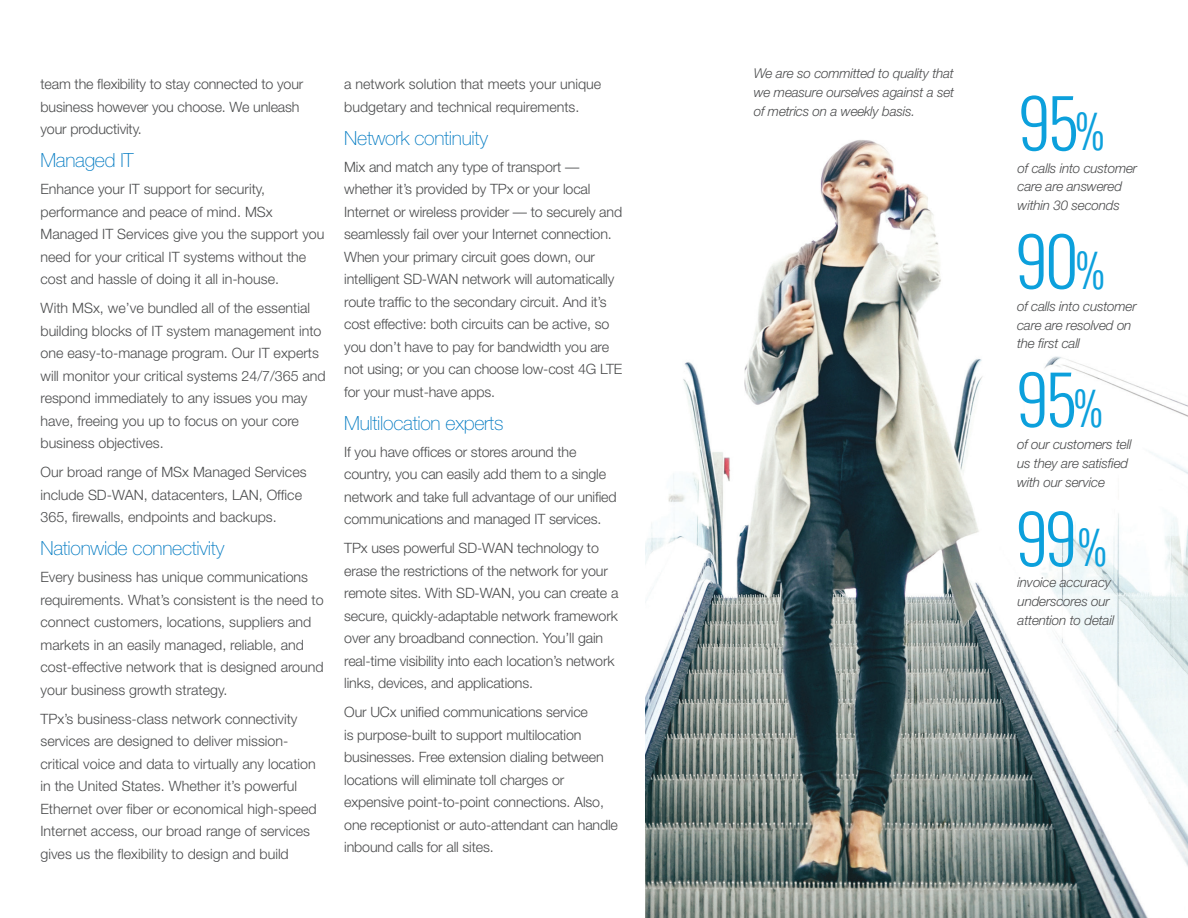
<style>
.page{position:relative;width:1188px;height:918px;background:#fff}
.page>*{position:absolute;margin:0;border:0;box-sizing:border-box;transform-origin:0 0}
.t1{font:300 64.5px/138.6px "Oswald";letter-spacing:-.03em;color:#0ca0dc;text-align:justify}
.t2{font:100 19.5px "Helvetica Neue";letter-spacing:-.015em;color:#007ac2}
.t3{font:300 14.25px/22.5px "Helvetica Neue";letter-spacing:-.01em;color:#4b4c4d}
.t4{font:italic 300 13.5px/18.8px "Helvetica Neue";letter-spacing:-.015em;color:#4b4c4d}
.s1{font-size:45px}
</style>
<div class="page">
<img style="left:646px;top:140px;width:542px;height:778px">
<p class="t3" style="left:40px;top:72px;width:264px">team the flexibility to stay connected to your business however you choose. We unleash your productivity.</p>
<h2 class="t2" style="left:40px;top:149px;width:95px">Managed IT</h2>
<p class="t3" style="left:40px;top:177px;width:286px">Enhance your IT support for security, performance and peace of mind. MSx Managed IT Services give you the support you need for your critical IT systems without the cost and hassle of doing it all in-house.</p>
<p class="t3" style="left:40px;top:296px;width:287px">With MSx, we’ve bundled all of the essential building blocks of IT system management into one easy-to-manage program. Our IT experts will monitor your critical systems 24/7/365 and respond immediately to any issues you may have, freeing you up to focus on your core business objectives.</p>
<p class="t3" style="left:40px;top:460px;width:268px">Our broad range of MSx Managed Services include SD-WAN, datacenters, LAN, Office<br>365, firewalls, endpoints and backups.</p>
<h2 class="t2" style="left:40px;top:537px;width:185px">Nationwide connectivity</h2>
<p class="t3" style="left:40px;top:566px;width:285px">Every business has unique communications requirements. What’s consistent is the need to connect customers, locations, suppliers and markets in an easily managed, reliable, and cost-effective network that is designed around your business growth strategy.</p>
<p class="t3" style="left:40px;top:707px;width:278px">TPx’s business-class network connectivity services are designed to deliver mission&shy;critical voice and data to virtually any location in the United States. Whether it’s powerful Ethernet over fiber or economical high-speed Internet access, our broad range of services gives us the flexibility to design and build</p>
<p class="t3" style="left:344px;top:72px;width:259px">a network solution that meets your unique budgetary and technical requirements.</p>
<h2 class="t2" style="left:344px;top:127px;width:145px">Network continuity</h2>
<p class="t3" style="left:344px;top:155px;width:280px">Mix and match any type of transport — whether it’s provided by TPx or your local Internet or wireless provider — to securely and seamlessly fail over your Internet connection.<br>When your primary circuit goes down, our intelligent SD-WAN network will automatically route traffic to the secondary circuit. And it’s cost effective: both circuits can be active, so you don’t have to pay for bandwidth you are not using; or you can choose low-cost 4G LTE for your must-have apps.</p>
<h2 class="t2" style="left:344px;top:412px;width:161px">Multilocation experts</h2>
<p class="t3" style="left:344px;top:440px;width:274px">If you have offices or stores around the country, you can easily add them to a single network and take full advantage of our unified communications and managed IT services.</p>
<p class="t3" style="left:344px;top:537px;width:276px">TPx uses powerful SD-WAN technology to erase the restrictions of the network for your remote sites. With SD-WAN, you can create a secure, quickly-adaptable network framework over any broadband connection. You’ll gain real-time visibility into each location’s network links, devices, and applications.</p>
<p class="t3" style="left:344px;top:701px;width:275px">Our UCx unified communications service<br>is purpose-built to support multilocation businesses. Free extension dialing between locations will eliminate toll charges or expensive point-to-point connections. Also, one receptionist or auto-attendant can handle inbound calls for all sites.</p>
<p class="t4" style="left:754px;top:64px;width:202px;text-align:justify">We are so committed to quality that we measure ourselves against a set of metrics on a weekly basis.</p>
<h1 class="t1" style="left:1016px;top:54px;width:91px">95<span class="s1">% </span>90<span class="s1">% </span>95<span class="s1">% </span>99<span class="s1">%</span></h1>
<p class="t4" style="left:1018px;top:158px;width:121px">of calls into customer care are answered within 30 seconds</p>
<p class="t4" style="left:1017px;top:297px;width:121px">of calls into customer care are resolved on the first call</p>
<p class="t4" style="left:1017px;top:435px;width:116px">of our customers tell us they are satisfied with our service</p>
<p class="t4" style="left:1018px;top:573px;width:98px">invoice accuracy underscores our attention to detail</p>
</div>
